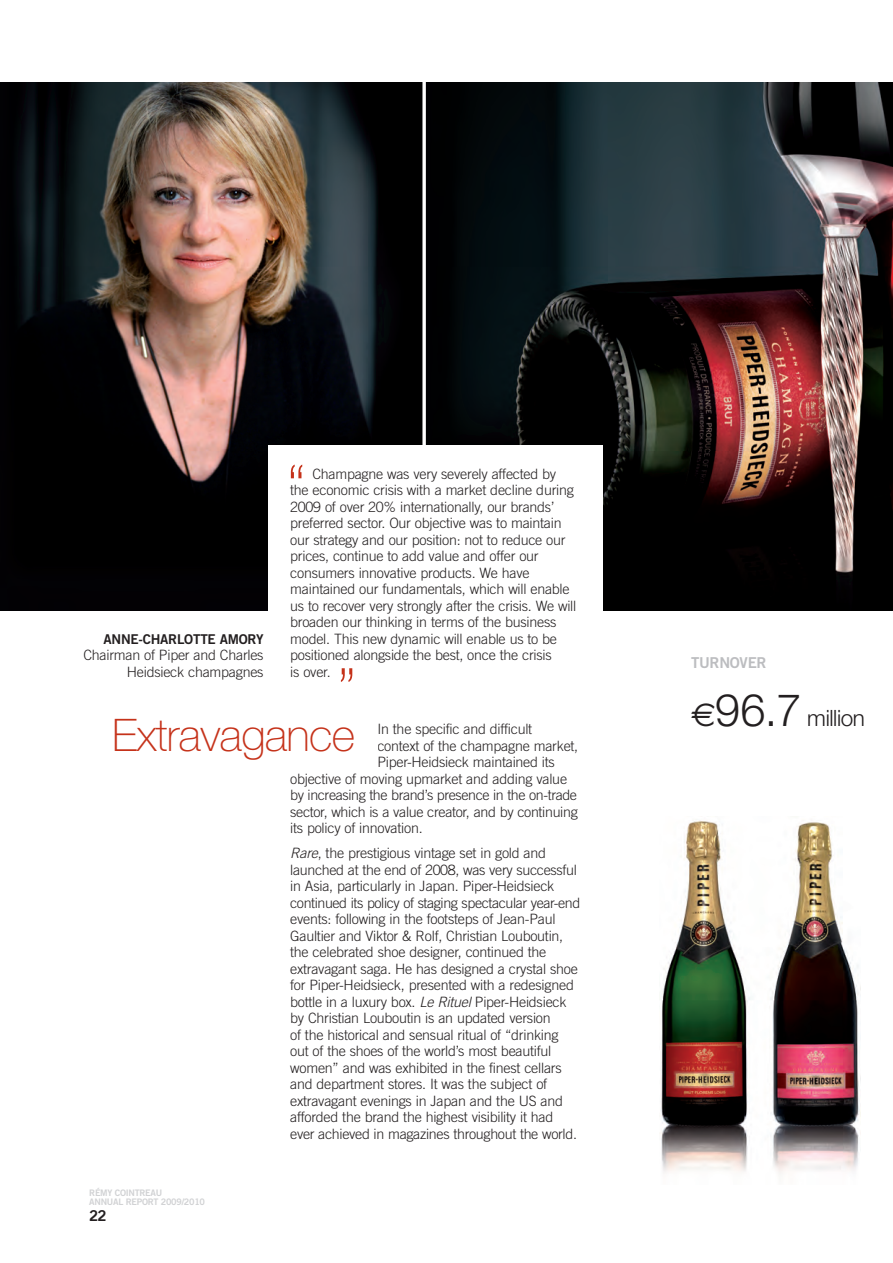
<style>
.page{position:relative;width:893px;height:1263px;background:#fff}
.page>*{position:absolute;margin:0;border:0;box-sizing:border-box;transform-origin:0 0}
.t1{font:100 60px "Helvetica Neue";color:#c5321a}
.t2{font:100 45px "Helvetica Neue";letter-spacing:-.015em;color:#c5321a}
.t3{font:300 22.5px "Helvetica Neue";letter-spacing:-.015em;color:#231f20}
.t4{font:15px "Trade Gothic Bold Two";letter-spacing:-.02em;color:#bcbdc0}
.t5{font:15px "Trade Gothic Bold Two";color:#231f20}
.t6{font:300 14.25px/16.5px "Trade Gothic";letter-spacing:-.015em;color:#231f20}
.t7{font:13.5px "Trade Gothic Bold Two";letter-spacing:-.02em;color:#231f20}
.t8{font:9px/8.2px "Trade Gothic Bold Two";letter-spacing:-.03em;color:#d1d2d4}
.s1{font-style:italic}
.s2{font-family:"Euro Sans";font-weight:400;font-size:33px}
.s3{font-size:45px}
</style>
<div class="page">
<img style="left:426px;top:82px;width:467px;height:528px">
<img style="left:660px;top:821px;width:199px;height:353px">
<img style="left:0;top:82px;width:422px;height:529px">
<svg style="left:422px;top:82px;width:4px;height:363px"></svg>
<div style="left:268px;top:446px;width:335px;height:255px;background:#fff"></div>
<p class="t7" style="left:104px;top:634px;width:162px">ANNE-CHARLOTTE AMORY</p>
<p class="t6" style="left:83px;top:648px;width:182px;text-align:right">Chairman of Piper and Charles<br>Heidsieck champagnes</p>
<h1 class="t1" style="left:287px;top:465px;width:20px">“</h1>
<p class="t6" style="left:290px;top:466px;width:288px;text-indent:22px">Champagne was very severely affected by the economic crisis with a market decline during 2009 of over 20% internationally, our brands’ preferred sector. Our objective was to maintain our strategy and our position: not to reduce our prices, continue to add value and offer our consumers innovative products. We have maintained our fundamentals, which will enable us to recover very strongly after the crisis. We will broaden our thinking in terms of the business model. This new dynamic will enable us to be positioned alongside the best, once the crisis<br>is over.</p>
<h1 class="t1" style="left:337px;top:668px;width:20px">”</h1>
<h2 class="t2" style="left:112px;top:719px;width:244px">Extravagance</h2>
<p class="t6" style="left:377px;top:722px;width:156px">In the specific and difficult</p>
<p class="t6" style="left:377px;top:739px;width:202px">context of the champagne market,</p>
<p class="t6" style="left:377px;top:755px;width:179px">Piper-Heidsieck maintained its</p>
<p class="t6" style="left:290px;top:772px;width:278px">objective of moving upmarket and adding value</p>
<p class="t6" style="left:290px;top:788px;width:288px">by increasing the brand’s presence in the on-trade</p>
<p class="t6" style="left:290px;top:805px;width:289px">sector, which is a value creator, and by continuing</p>
<p class="t6" style="left:290px;top:821px;width:134px">its policy of innovation.</p>
<p class="t6" style="left:290px;top:846px;width:292px"><span class="s1">Rare</span>, the prestigious vintage set in gold and launched at the end of 2008, was very successful in Asia, particularly in Japan. Piper-Heidsieck continued its policy of staging spectacular year-end events: following in the footsteps of Jean-Paul Gaultier and Viktor &amp; Rolf, Christian Louboutin, the celebrated shoe designer, continued the extravagant saga. He has designed a crystal shoe for Piper-Heidsieck, presented with a redesigned bottle in a luxury box. <span class="s1">Le Rituel</span>Piper-Heidsieck by Christian Louboutin is an updated version<br>of the historical and sensual ritual of “drinking out of the shoes of the world’s most beautiful women” and was exhibited in the finest cellars and department stores. It was the subject of extravagant evenings in Japan and the US and afforded the brand the highest visibility it had ever achieved in magazines throughout the world.</p>
<p class="t8" style="left:89px;top:1190px;width:117px">RÉMY COINTREAU<br>ANNUAL REPORT 2009/2010</p>
<p class="t5" style="left:89px;top:1210px;width:19px">22</p>
<p class="t4" style="left:691px;top:657px;width:77px">TURNOVER</p>
<h3 class="t3" style="left:691px;top:710px;width:176px"><span class="s2">€</span><span class="s3">96.7</span> million</h3>
</div>
